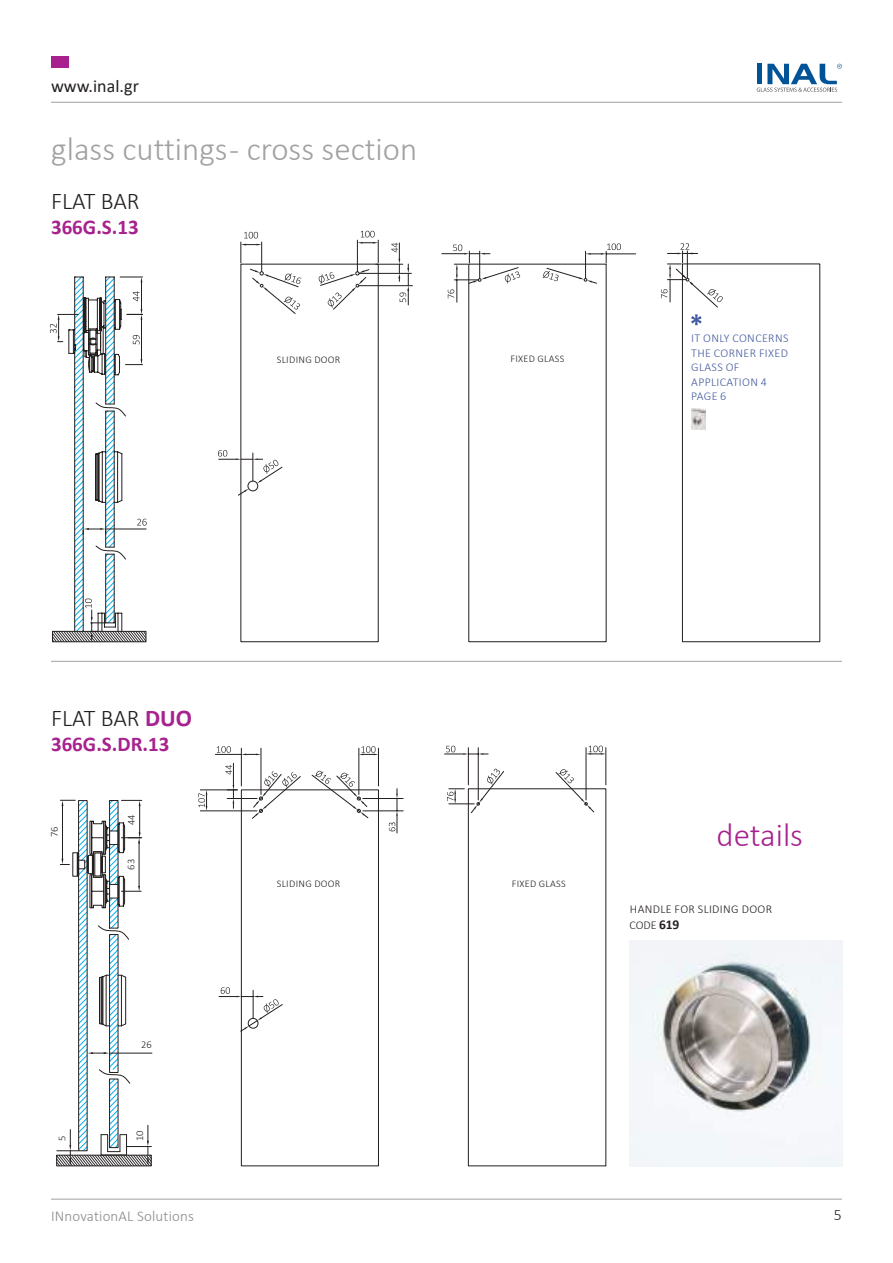
<style>
.page{position:relative;width:893px;height:1263px;background:#fff}
.page>*{position:absolute;margin:0;border:0;box-sizing:border-box;transform-origin:0 0}
.t1{font:300 33px "Calibri";color:#a0a1a3}
.t2{font:300 33px "Calibri";color:#a7228e}
.t3{font:300 24px "Calibri";color:#241f1f}
.t4{font:700 21px "Calibri";color:#a7228e}
.t5{font:18px "Calibri";color:#241f1f}
.t6{font:300 15.75px "Calibri";color:#241f1f}
.t7{font:300 15px "Calibri";letter-spacing:.01em;color:#89898b}
.t8{font:300 12px/14.4px "Calibri";letter-spacing:.03em;color:#455a9f}
.t9{font:300 12px/16.2px "Calibri";letter-spacing:.03em;color:#241f1f}
.t10{font:300 10.5px "Calibri";color:#241f1f}
.t11{font:300 10.35px "Calibri";letter-spacing:.03em;color:#241f1f}
.t12{font:300 10.2px "Calibri";letter-spacing:.03em;color:#241f1f}
.s1{font-weight:700;color:#a7228e}
.s2{font-weight:700;font-size:13.5px}
</style>
<div class="page">
<hr style="left:51px;top:102px;width:791px;height:1px;background:#a0a1a3">
<hr style="left:51px;top:1199px;width:791px;height:1px;background:#a0a1a3">
<svg style="left:757px;top:64px;width:85px;height:28px"></svg>
<hr style="left:51px;top:661px;width:791px;height:1px;background:#a0a1a3">
<div style="left:51px;top:57px;width:18px;height:11px;background:#a7228e"></div>
<img style="left:630px;top:941px;width:212px;height:225px">
<svg style="left:50px;top:276px;width:97px;height:366px"></svg>
<svg style="left:442px;top:244px;width:78px;height:58px"></svg>
<hr style="left:606px;top:254px;width:30px;height:1px;background:#241f1f">
<svg style="left:543px;top:243px;width:78px;height:41px"></svg>
<svg style="left:661px;top:243px;width:62px;height:65px"></svg>
<svg style="left:691px;top:314px;width:10px;height:11px"></svg>
<div style="left:682px;top:264px;width:138px;height:378px;border:1px solid #241f1f"></div>
<div style="left:241px;top:790px;width:138px;height:376px;border:1px solid #241f1f"></div>
<hr style="left:241px;top:748px;width:1px;height:38px;background:#241f1f">
<hr style="left:261px;top:748px;width:1px;height:46px;background:#241f1f">
<svg style="left:215px;top:746px;width:46px;height:9px"></svg>
<hr style="left:359px;top:748px;width:1px;height:46px;background:#241f1f">
<hr style="left:378px;top:748px;width:1px;height:38px;background:#241f1f">
<svg style="left:359px;top:746px;width:19px;height:9px"></svg>
<hr style="left:227px;top:798px;width:30px;height:1px;background:#241f1f">
<svg style="left:226px;top:763px;width:11px;height:45px"></svg>
<hr style="left:200px;top:790px;width:37px;height:1px;background:#241f1f">
<hr style="left:200px;top:811px;width:57px;height:1px;background:#241f1f">
<svg style="left:198px;top:790px;width:9px;height:21px"></svg>
<svg style="left:219px;top:987px;width:64px;height:45px"></svg>
<hr style="left:363px;top:798px;width:40px;height:1px;background:#241f1f">
<hr style="left:363px;top:811px;width:40px;height:1px;background:#241f1f">
<svg style="left:389px;top:789px;width:9px;height:44px"></svg>
<svg style="left:252px;top:771px;width:49px;height:48px"></svg>
<svg style="left:312px;top:771px;width:56px;height:47px"></svg>
<svg style="left:468px;top:788px;width:138px;height:378px"></svg>
<hr style="left:468px;top:748px;width:1px;height:37px;background:#241f1f">
<hr style="left:478px;top:748px;width:1px;height:52px;background:#241f1f">
<svg style="left:444px;top:746px;width:44px;height:9px"></svg>
<hr style="left:586px;top:748px;width:1px;height:52px;background:#241f1f">
<hr style="left:606px;top:748px;width:1px;height:37px;background:#241f1f">
<svg style="left:586px;top:746px;width:20px;height:9px"></svg>
<svg style="left:556px;top:769px;width:38px;height:43px"></svg>
<svg style="left:447px;top:769px;width:57px;height:44px"></svg>
<div style="left:56px;top:1155px;width:95px;height:11px;border:1px solid #241f1f"></div>
<hr style="left:110px;top:1053px;width:42px;height:1px;background:#241f1f">
<svg style="left:57px;top:800px;width:94px;height:366px"></svg>
<img style="left:691px;top:409px;width:14px;height:21px">
<hr style="left:359px;top:273px;width:52px;height:1px;background:#241f1f">
<svg style="left:241px;top:232px;width:60px;height:82px"></svg>
<svg style="left:319px;top:231px;width:90px;height:79px"></svg>
<hr style="left:359px;top:285px;width:53px;height:1px;background:#241f1f">
<div style="left:248px;top:481px;width:10px;height:10px;border:1px solid #241f1f;border-radius:50%"></div>
<svg style="left:238px;top:489px;width:11px;height:7px"></svg>
<svg style="left:218px;top:450px;width:65px;height:33px"></svg>
<h3 class="t5" style="left:51px;top:80px;width:89px">www.inal.gr</h3>
<h1 class="t1" style="left:51px;top:136px;width:367px">glass cuttings - cross section</h1>
<h2 class="t3" style="left:51px;top:191px;width:90px">FLAT BAR</h2>
<h3 class="t4" style="left:51px;top:219px;width:89px">366G.S.13</h3>
<p class="t11" style="left:277px;top:355px;width:65px">SLIDING DOOR</p>
<p class="t12" style="left:510px;top:354px;width:55px">FIXED GLASS</p>
<p class="t8" style="left:691px;top:332px;width:99px">IT ONLY CONCERNS<br>THE CORNER FIXED<br>GLASS OF<br>APPLICATION 4<br>PAGE 6</p>
<h2 class="t3" style="left:51px;top:708px;width:143px">FLAT BAR <span class="s1">DUO</span></h2>
<h3 class="t4" style="left:51px;top:736px;width:120px">366G.S.DR.13</h3>
<p class="t10" style="left:50px;top:837px;width:12px;rotate:-90deg">76</p>
<p class="t10" style="left:127px;top:825px;width:12px;rotate:-90deg">44</p>
<p class="t10" style="left:127px;top:870px;width:12px;rotate:-90deg">63</p>
<p class="t10" style="left:141px;top:1040px;width:12px">26</p>
<p class="t10" style="left:58px;top:1141px;width:7px;rotate:-90deg">5</p>
<p class="t10" style="left:135px;top:1141px;width:12px;rotate:-90deg">10</p>
<p class="t7" style="left:51px;top:1207px;width:144px">INnovationAL Solutions</p>
<p class="t11" style="left:277px;top:879px;width:65px">SLIDING DOOR</p>
<p class="t12" style="left:512px;top:880px;width:55px">FIXED GLASS</p>
<h1 class="t2" style="left:716px;top:821px;width:88px">details</h1>
<p class="t9" style="left:630px;top:901px;width:144px">HANDLE FOR SLIDING DOOR<br>CODE <span class="s2">619</span></p>
<h3 class="t6" style="left:834px;top:1209px;width:9px">5</h3>
</div>
